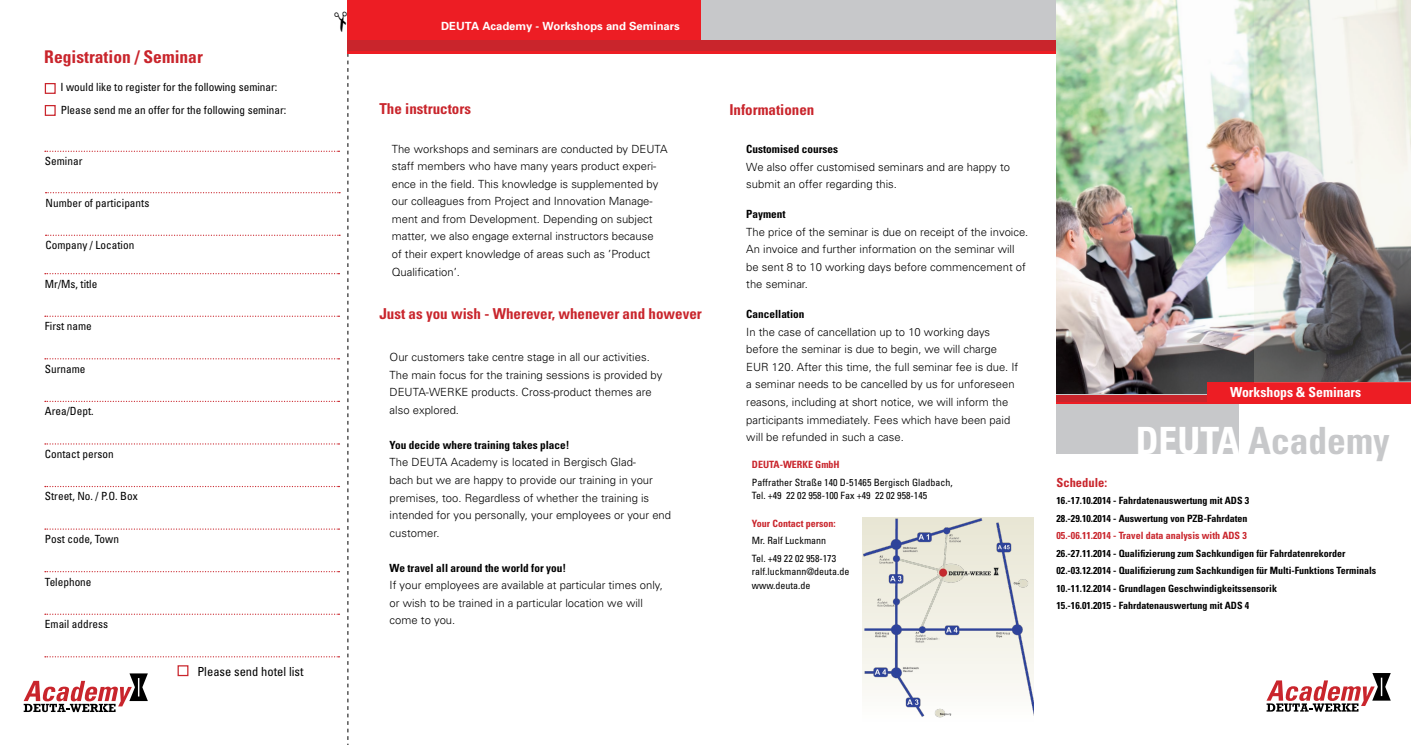
<style>
.page{position:relative;width:1411px;height:745px;background:#fff}
.page>*{position:absolute;margin:0;border:0;box-sizing:border-box;transform-origin:0 0}
.t1{font:700 condensed 37.5px "Univers";color:#c7c8ca}
.t2{font:700 condensed 17.5px "Univers";color:#c9252c}
.t3{font:700 condensed 15px "Univers";color:#c9252c}
.t4{font:700 condensed 13.75px "Univers";color:#fff}
.t5{font:condensed 12.5px "Univers";color:#000}
.t6{font:700 condensed 12.5px "Univers";color:#c9252c}
.t7{font:300 11.25px/17.5px "Univers";color:#000}
.t8{font:condensed 11.25px "Univers";color:#000}
.t9{font:700 condensed 11.25px "Univers";color:#000}
.t10{font:700 11.25px "Univers";color:#fff}
.t11{font:700 condensed 10px/17.5px "Univers";color:#000}
.t12{font:condensed 10px/13.8px "Univers";color:#000}
.t13{font:700 condensed 10px "Univers";color:#c9252c}
.s1{color:#fff}
</style>
<div class="page">
<svg style="left:1266px;top:673px;width:124px;height:38px"></svg>
<div style="left:697px;top:0;width:363px;height:53px;background:#c7c8ca"></div>
<div style="left:347px;top:0;width:354px;height:40px;background:#ed1d24"></div>
<div style="left:347px;top:40px;width:718px;height:12px;background:#c9252c"></div>
<hr style="left:347px;top:52px;width:718px;height:2px;background:#ed1d24">
<img style="left:1056px;top:0;width:197px;height:394px">
<div style="left:1056px;top:394px;width:183px;height:60px;background:#c7c8ca"></div>
<hr style="left:1056px;top:401px;width:354px;height:2px;background:#ed1d24">
<div style="left:1056px;top:395px;width:282px;height:6px;background:#c9252c"></div>
<div style="left:1207px;top:382px;width:203px;height:19px;background:#ed1d24"></div>
<img style="left:1253px;top:0;width:157px;height:383px">
<img style="left:863px;top:518px;width:169px;height:200px">
<svg style="left:24px;top:51px;width:324px;height:693px"></svg>
<h2 class="t2" style="left:44px;top:46px;width:160px">Registration / Seminar</h2>
<p class="t8" style="left:61px;top:80px;width:218px">I would like to register for the following seminar:</p>
<p class="t8" style="left:61px;top:103px;width:227px">Please send me an offer for the following seminar:</p>
<p class="t8" style="left:45px;top:154px;width:39px">Seminar</p>
<p class="t8" style="left:46px;top:195px;width:105px">Number of participants</p>
<p class="t8" style="left:46px;top:238px;width:90px">Company / Location</p>
<p class="t8" style="left:45px;top:276px;width:54px">Mr/Ms, title</p>
<p class="t8" style="left:45px;top:319px;width:48px">First name</p>
<p class="t8" style="left:45px;top:361px;width:42px">Surname</p>
<p class="t8" style="left:45px;top:404px;width:50px">Area/Dept.</p>
<p class="t8" style="left:45px;top:446px;width:70px">Contact person</p>
<p class="t8" style="left:45px;top:489px;width:94px">Street, No. / P.O. Box</p>
<p class="t8" style="left:45px;top:531px;width:75px">Post code, Town</p>
<p class="t8" style="left:45px;top:574px;width:48px">Telephone</p>
<p class="t8" style="left:45px;top:616px;width:65px">Email address</p>
<p class="t5" style="left:197px;top:663px;width:108px">Please send hotel list</p>
<p class="t10" style="left:441px;top:18px;width:240px">DEUTA Academy - Workshops and Seminars</p>
<h3 class="t3" style="left:379px;top:100px;width:93px">The instructors</h3>
<p class="t7" style="left:392px;top:140px;width:277px">The workshops and seminars are conducted by DEUTA staff members who have many years product experi&shy;ence in the field. This knowledge is supplemented by our colleagues from Project and Innovation Manage&shy;ment and from Development. Depending on subject matter, we also engage external instructors because<br>of their expert knowledge of areas such as ’Product Qualification’.</p>
<h3 class="t3" style="left:379px;top:304px;width:324px">Just as you wish - Wherever, whenever and however</h3>
<p class="t7" style="left:389px;top:348px;width:274px">Our customers take centre stage in all our activities.<br>The main focus for the training sessions is provided by DEUTA-WERKE products. Cross-product themes are also explored.</p>
<p class="t9" style="left:389px;top:437px;width:181px">You decide where training takes place!</p>
<p class="t7" style="left:389px;top:453px;width:283px">The DEUTA Academy is located in Bergisch Glad-<br>bach but we are happy to provide our training in your premises, too. Regardless of whether the training is intended for you personally, your employees or your end customer.</p>
<p class="t9" style="left:389px;top:560px;width:178px">We travel all around the world for you!</p>
<p class="t7" style="left:389px;top:575px;width:275px">If your employees are available at particular times only, or wish to be trained in a particular location we will come to you.</p>
<h3 class="t3" style="left:729px;top:100px;width:87px">Informationen</h3>
<p class="t9" style="left:746px;top:142px;width:93px">Customised courses</p>
<p class="t7" style="left:746px;top:157px;width:265px">We also offer customised seminars and are happy to submit an offer regarding this.</p>
<p class="t9" style="left:746px;top:207px;width:41px">Payment</p>
<p class="t7" style="left:746px;top:222px;width:283px">The price of the seminar is due on receipt of the invoice.<br>An invoice and further information on the seminar will be sent 8 to 10 working days before commencement of the seminar.</p>
<p class="t9" style="left:746px;top:307px;width:60px">Cancellation</p>
<p class="t7" style="left:746px;top:322px;width:273px">In the case of cancellation up to 10 working days before the seminar is due to begin, we will charge EUR 120. After this time, the full seminar fee is due. If a seminar needs to be cancelled by us for unforeseen reasons, including at short notice, we will inform the participants immediately. Fees which have been paid will be refunded in such a case.</p>
<p class="t13" style="left:752px;top:458px;width:89px">DEUTA-WERKE GmbH</p>
<p class="t12" style="left:752px;top:474px;width:202px">Paffrather Straße 140 D-51465 Bergisch Gladbach,<br>Tel. +49 22 02 958-100 Fax +49 22 02 958-145</p>
<p class="t13" style="left:752px;top:517px;width:85px">Your Contact person:</p>
<p class="t12" style="left:752px;top:531px;width:86px;line-height:17.2px">Mr. Ralf Luckmann<br>Tel. +49 22 02 958-173</p>
<p class="t12" style="left:752px;top:564px;width:99px">ralf.luckmann@deuta.de www.deuta.de</p>
<p class="t4" style="left:1230px;top:384px;width:133px">Workshops &amp; Seminars</p>
<h1 class="t1" style="left:1135px;top:417px;width:255px"><span class="s1">DEUTA</span> Academy</h1>
<p class="t6" style="left:1056px;top:474px;width:52px">Schedule:</p>
<p class="t11" style="left:1056px;top:491px;width:194px">16.-17.10.2014 - Fahrdatenauswertung mit ADS 3<br>28.-29.10.2014 - Auswertung von PZB-Fahrdaten</p>
<p class="t13" style="left:1056px;top:529px;width:192px">05.-06.11.2014 - Travel data analysis with ADS 3</p>
<p class="t11" style="left:1056px;top:544px;width:321px">26.-27.11.2014 - Qualifizierung zum Sachkundigen für Fahrdatenrekorder 02.-03.12.2014 - Qualifizierung zum Sachkundigen für Multi-Funktions Terminals 10.-11.12.2014 - Grundlagen Geschwindigkeitssensorik<br>15.-16.01.2015 - Fahrdatenauswertung mit ADS 4</p>
</div>
